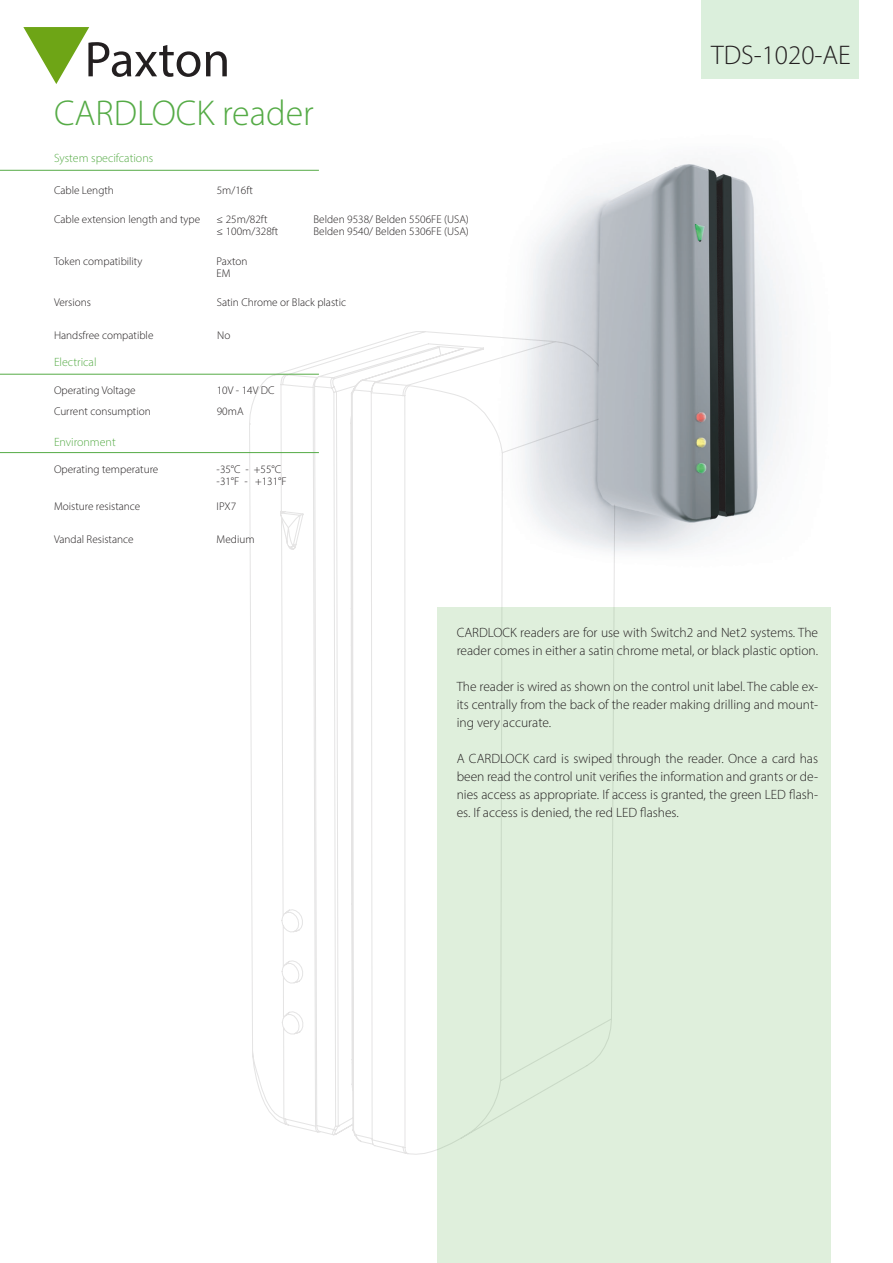
<style>
.page{position:relative;width:893px;height:1263px;background:#fff}
.page>*{position:absolute;margin:0;border:0;box-sizing:border-box;transform-origin:0 0}
.Specs_table_headers{font:300 36px "Myriad Pro";color:#55ab46}
.AN_Title{font:300 27px "Myriad Pro";color:#231f20}
.t1{font:300 13.5px/18px "Myriad Pro";color:#231f20;text-align:justify}
.DS_Sub-title{font:300 12px "Myriad Pro";color:#55ab46}
.DS_Specs_text{font:300 11.25px/12px "Myriad Pro";color:#231f20}
.Specs_body_text{font:300 11.25px "Myriad Pro";color:#231f20}
</style>
<div class="page">
<svg style="left:249px;top:331px;width:366px;height:824px"></svg>
<img style="left:461px;top:163px;width:329px;height:428px">
<svg style="left:23px;top:27px;width:177px;height:57px"></svg>
<svg style="left:206px;top:51px;width:21px;height:25px"></svg>
<div style="left:702px;top:0;width:157px;height:79px;background:#dbefdc"></div>
<div style="left:437px;top:607px;width:394px;height:656px;background:#dfefdc"></div>
<hr style="left:0;top:170px;width:319px;height:1px;background:#55ab46">
<hr style="left:0;top:374px;width:319px;height:1px;background:#55ab46">
<hr style="left:0;top:452px;width:319px;height:1px;background:#55ab46">
<p class="Specs_table_headers" style="left:54px;top:91px;width:261px">CARDLOCK reader</p>
<p class="DS_Sub-title" style="left:54px;top:151px;width:101px">System specifcations</p>
<p class="DS_Specs_text" style="left:54px;top:184px;width:61px">Cable Length</p>
<p class="DS_Specs_text" style="left:217px;top:184px;width:38px">5m/16ft</p>
<p class="DS_Specs_text" style="left:54px;top:213px;width:148px">Cable extension length and type</p>
<p class="DS_Specs_text" style="left:217px;top:213px;width:63px">≤ 25m/82ft<br>≤ 100m/328ft</p>
<p class="DS_Specs_text" style="left:314px;top:213px;width:157px">Belden 9538/ Belden 5506FE (USA)</p>
<p class="DS_Specs_text" style="left:314px;top:225px;width:157px">Belden 9540/ Belden 5306FE (USA)</p>
<p class="DS_Specs_text" style="left:54px;top:255px;width:90px">Token compatibility</p>
<p class="DS_Specs_text" style="left:54px;top:296px;width:38px">Versions</p>
<p class="DS_Specs_text" style="left:217px;top:255px;width:32px">Paxton</p>
<p class="DS_Specs_text" style="left:217px;top:267px;width:15px">EM</p>
<p class="DS_Specs_text" style="left:217px;top:296px;width:131px">Satin Chrome or Black plastic</p>
<p class="DS_Specs_text" style="left:54px;top:329px;width:101px">Handsfree compatible</p>
<p class="DS_Specs_text" style="left:217px;top:329px;width:15px">No</p>
<p class="DS_Sub-title" style="left:54px;top:355px;width:44px">Electrical</p>
<p class="DS_Specs_text" style="left:54px;top:384px;width:83px">Operating Voltage</p>
<p class="DS_Specs_text" style="left:54px;top:406px;width:98px">Current consumption</p>
<p class="DS_Sub-title" style="left:54px;top:435px;width:63px">Environment</p>
<p class="DS_Specs_text" style="left:54px;top:463px;width:106px">Operating temperature</p>
<p class="DS_Specs_text" style="left:54px;top:500px;width:88px">Moisture resistance</p>
<p class="DS_Specs_text" style="left:54px;top:533px;width:81px">Vandal Resistance</p>
<p class="DS_Specs_text" style="left:217px;top:384px;width:59px">10V - 14V DC</p>
<p class="DS_Specs_text" style="left:217px;top:405px;width:28px">90mA</p>
<p class="Specs_body_text" style="left:217px;top:462px;width:66px">-35°C - +55°C</p>
<p class="Specs_body_text" style="left:217px;top:474px;width:72px">-31°F - +131°F</p>
<p class="DS_Specs_text" style="left:217px;top:500px;width:21px">IPX7</p>
<p class="DS_Specs_text" style="left:217px;top:533px;width:39px">Medium</p>
<p class="AN_Title" style="left:711px;top:39px;width:141px">TDS-1020-AE</p>
<p class="t1" style="left:457px;top:623px;width:363px">CARDLOCK readers are for use with Switch2 and Net2 systems. The reader comes in either a satin chrome metal, or black plastic option.</p>
<p class="t1" style="left:457px;top:677px;width:363px">The reader is wired as shown on the control unit label. The cable ex&shy;its centrally from the back of the reader making drilling and mount&shy;ing very accurate.</p>
<p class="t1" style="left:457px;top:749px;width:363px">A CARDLOCK card is swiped through the reader. Once a card has been read the control unit verifies the information and grants or de&shy;nies access as appropriate. If access is granted, the green LED flash&shy;es. If access is denied, the red LED flashes.</p>
</div>
